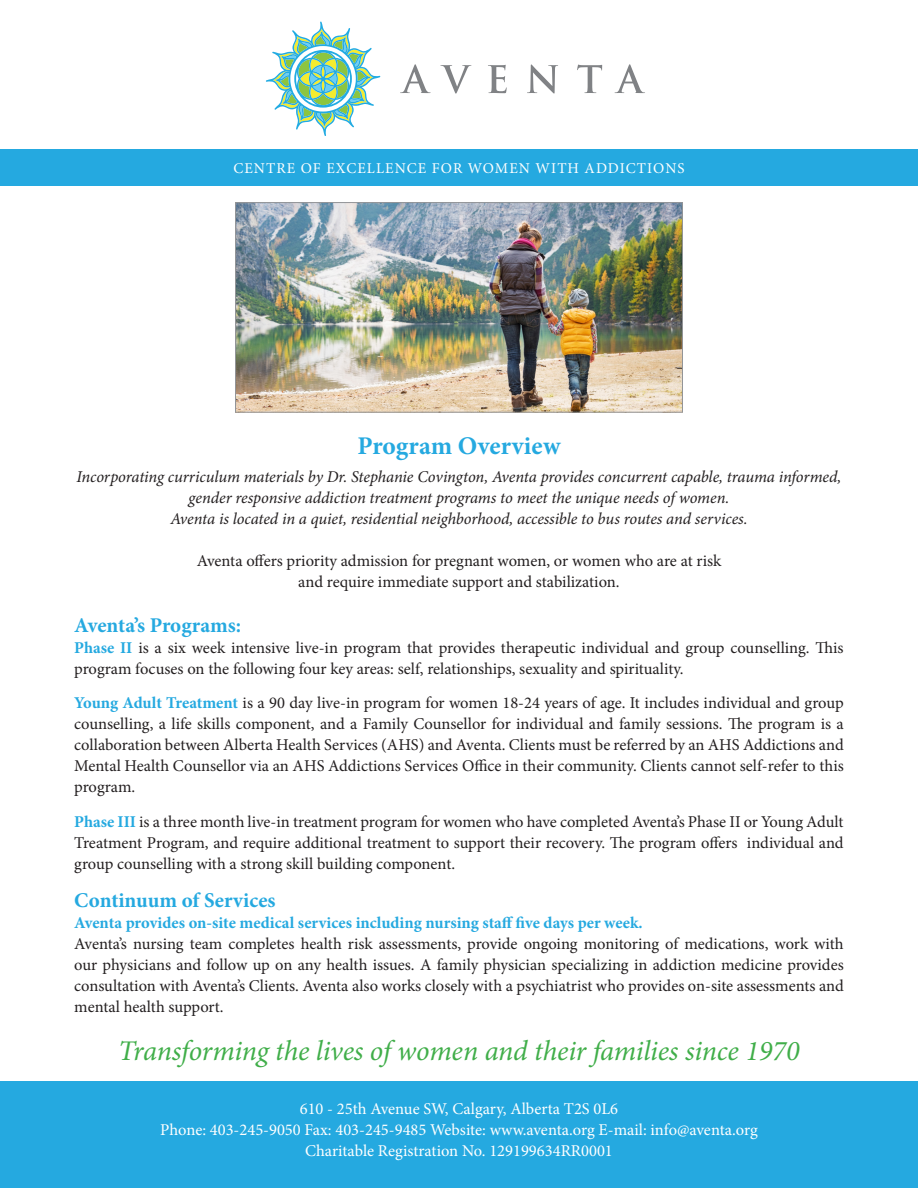
<style>
.page{position:relative;width:918px;height:1188px;background:#fff}
.page>*{position:absolute;margin:0;border:0;box-sizing:border-box;transform-origin:0 0}
.t1{font:italic 28.5px "Minion Pro";letter-spacing:-.01em;color:#40ae49}
.t2{font:700 25.5px "Minion Pro";letter-spacing:.005em;color:#25a9e0}
.head{font:700 21px "Minion Pro";color:#25a9e0}
.body{font:16.5px/21px "Minion Pro";letter-spacing:-.005em;color:#231f20;text-align:justify}
.t3{font:italic 16.5px/21px "Minion Pro";letter-spacing:-.01em;color:#231f20;text-align:center}
.t4{font:16.5px "Minion Pro";color:#fff}
.body-2{font:700 16.5px "Minion Pro";color:#25a9e0}
.t5{font:15px "Minion Pro";letter-spacing:.07em;color:#fff}
.s1{font-weight:700;color:#25a9e0}
</style>
<div class="page">
<div style="left:0;top:149px;width:918px;height:37px;background:#25a9e0"></div>
<div style="left:0;top:1082px;width:918px;height:106px;background:#25a9e0"></div>
<svg style="left:266px;top:22px;width:114px;height:114px"></svg>
<svg style="left:400px;top:64px;width:31px;height:29px"></svg>
<svg style="left:440px;top:65px;width:31px;height:29px"></svg>
<svg style="left:488px;top:65px;width:19px;height:28px"></svg>
<svg style="left:527px;top:64px;width:31px;height:30px"></svg>
<svg style="left:577px;top:65px;width:25px;height:28px"></svg>
<svg style="left:615px;top:64px;width:30px;height:29px"></svg>
<img style="left:237px;top:204px;width:444px;height:207px">
<div style="left:235px;top:202px;width:448px;height:211px;border:1px solid #939598"></div>
<p class="t5" style="left:233px;top:158px;width:453px">CENTRE OF EXCELLENCE FOR WOMEN WITH ADDICTIONS</p>
<p class="t2" style="left:357px;top:428px;width:205px">Program Overview</p>
<p class="t3" style="left:77px;top:466px;width:766px">Incorporating curriculum materials by Dr. Stephanie Covington, Aventa provides concurrent capable, trauma informed, gender responsive addiction treatment programs to meet the unique needs of women.</p>
<p class="t3" style="left:170px;top:508px;width:579px">Aventa is located in a quiet, residential neighborhood, accessible to bus routes and services.</p>
<p class="body" style="left:197px;top:550px;width:526px">Aventa offers priority admission for pregnant women, or women who are at risk</p>
<p class="body" style="left:298px;top:571px;width:323px">and require immediate support and stabilization.</p>
<p class="head" style="left:74px;top:610px;width:169px">Aventa’s Programs:</p>
<p class="body" style="left:74px;top:637px;width:771px"><span class="s1">Phase II</span> is a six week intensive live-in program that provides therapeutic individual and group counselling. This program focuses on the following four key areas: self, relationships, sexuality and spirituality.</p>
<p class="body" style="left:74px;top:693px;width:771px"><span class="s1">Young Adult Treatment</span> is a 90 day live-in program for women 18-24 years of age. It includes individual and group counselling, a life skills component, and a Family Counsellor for individual and family sessions. The program is a collaboration between Alberta Health Services (AHS) and Aventa. Clients must be referred by an AHS Addictions and Mental Health Counsellor via an AHS Addictions Services Office in their community. Clients cannot self-refer to this program.</p>
<p class="body" style="left:74px;top:811px;width:771px"><span class="s1">Phase III</span> is a three month live-in treatment program for women who have completed Aventa’s Phase II or Young Adult Treatment Program, and require additional treatment to support their recovery. The program offers individual and group counselling with a strong skill building component.</p>
<p class="head" style="left:74px;top:886px;width:203px">Continuum of Services</p>
<p class="body-2" style="left:74px;top:912px;width:570px">Aventa provides on-site medical services including nursing staff five days per week.</p>
<p class="body" style="left:74px;top:934px;width:771px">Aventa’s nursing team completes health risk assessments, provide ongoing monitoring of medications, work with our physicians and follow up on any health issues. A family physician specializing in addiction medicine provides consultation with Aventa’s Clients. Aventa also works closely with a psychiatrist who provides on-site assessments and mental health support.</p>
<p class="t1" style="left:118px;top:1032px;width:683px">Transforming the lives of women and their families since 1970</p>
<p class="t4" style="left:300px;top:1098px;width:320px">610 - 25th Avenue SW, Calgary, Alberta T2S 0L6</p>
<p class="t4" style="left:160px;top:1119px;width:599px">Phone: 403-245-9050 Fax: 403-245-9485 Website: www.aventa.org E-mail: info@aventa.org</p>
<p class="t4" style="left:305px;top:1140px;width:309px">Charitable Registration No. 129199634RR0001</p>
</div>
